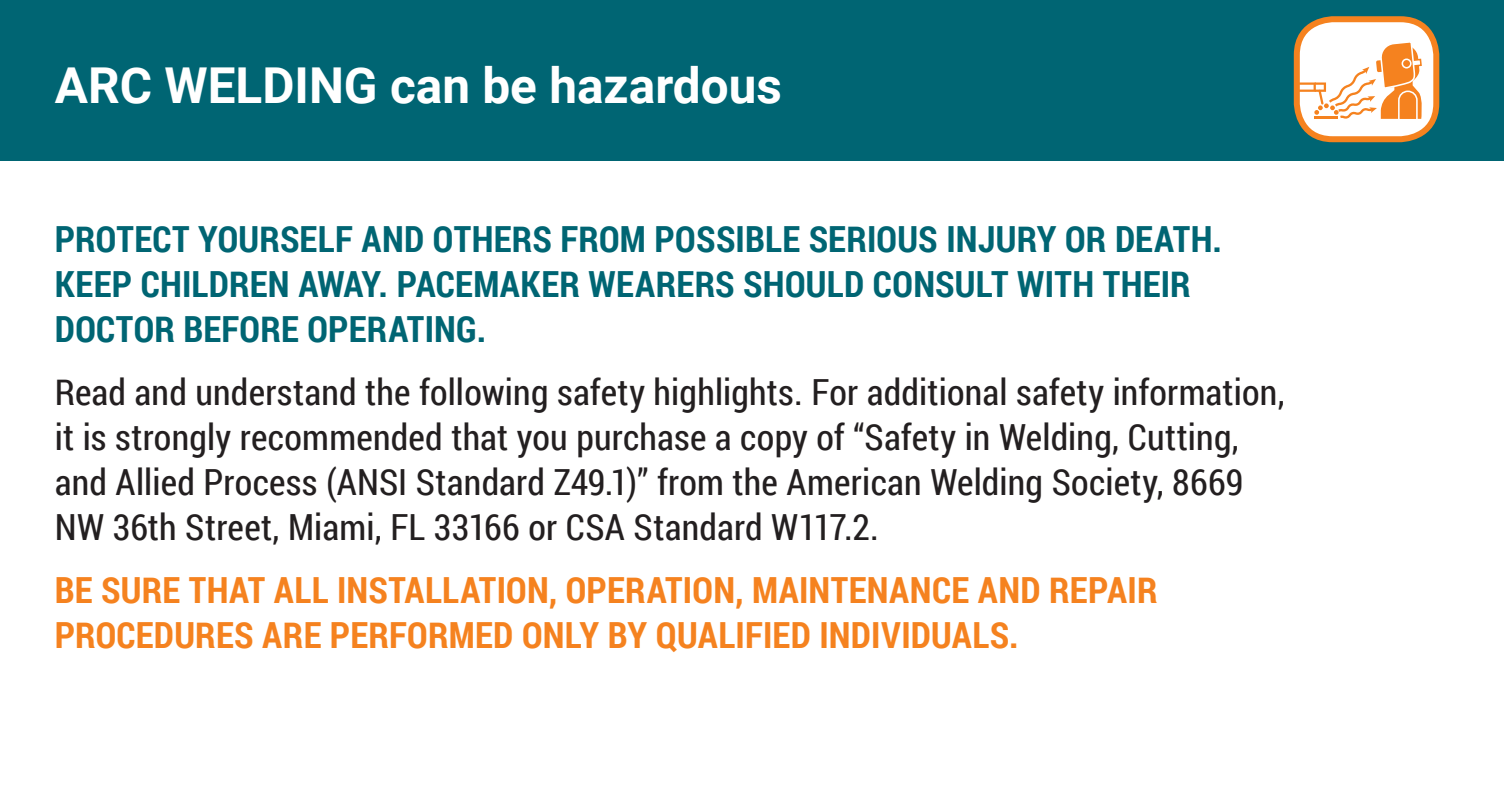
<style>
.page{position:relative;width:1512px;height:810px;background:#fff}
.page>*{position:absolute;margin:0;border:0;box-sizing:border-box;transform-origin:0 0}
.t1{font:700 49.5px "Roboto";color:#fff}
.t2{font:36px/45px "Roboto Condensed";letter-spacing:.005em;color:#231f20}
.t3{font:700 36px/45px "Roboto Condensed";letter-spacing:.01em;color:#006573}
.t4{font:700 36px/45px "Roboto Condensed";letter-spacing:.01em;color:#f5821f}
</style>
<div class="page">
<div style="left:0;top:0;width:1503px;height:160px;background:#006573"></div>
<div style="left:1297px;top:19px;width:139px;height:120px;background:#fff;border-radius:36px"></div>
<div style="left:1294px;top:16px;width:145px;height:126px;border:6px solid #f5821f;border-radius:36px"></div>
<svg style="left:1298px;top:40px;width:124px;height:81px"></svg>
<svg style="left:1041px;top:160px;width:234px;height:1px"></svg>
<p class="t1" style="left:55px;top:51px;width:729px">ARC WELDING can be hazardous</p>
<p class="t3" style="left:55px;top:215px;width:1169px">PROTECT YOURSELF AND OTHERS FROM POSSIBLE SERIOUS INJURY OR DEATH.<br>KEEP CHILDREN AWAY. PACEMAKER WEARERS SHOULD CONSULT WITH THEIR<br>DOCTOR BEFORE OPERATING.</p>
<p class="t2" style="left:55px;top:368px;width:1232px">Read and understand the following safety highlights. For additional safety information, it is strongly recommended that you purchase a copy of “Safety in Welding, Cutting, and Allied Process (ANSI Standard Z49.1)” from the American Welding Society, 8669<br>NW 36th Street, Miami, FL 33166 or CSA Standard W117.2.</p>
<p class="t4" style="left:55px;top:566px;width:1104px">BE SURE THAT ALL INSTALLATION, OPERATION, MAINTENANCE AND REPAIR<br>PROCEDURES ARE PERFORMED ONLY BY QUALIFIED INDIVIDUALS.</p>
</div>
